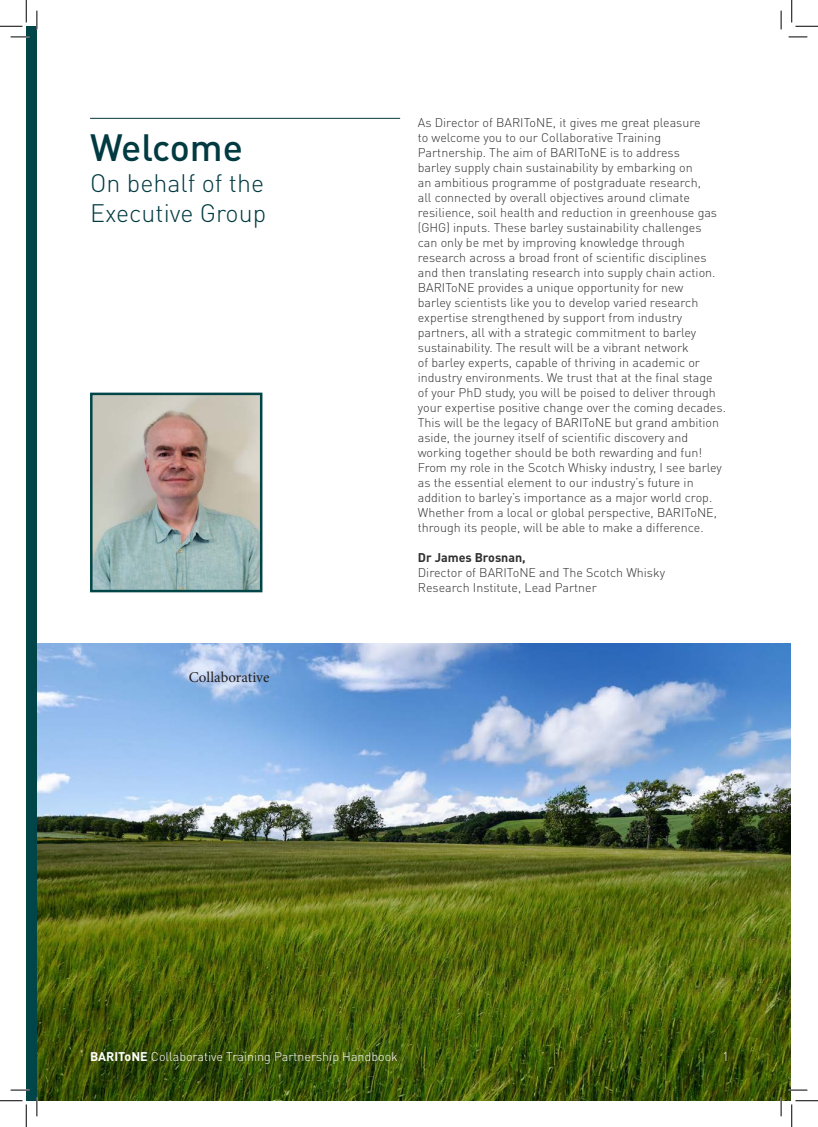
<style>
.page{position:relative;width:818px;height:1127px;background:#fff}
.page>*{position:absolute;margin:0;border:0;box-sizing:border-box;transform-origin:0 0}
.Heading{font:500 37.5px "DIN Pro";letter-spacing:-.01em;color:#013a41}
.Introtext{font:300 25px/30px "DIN Pro";color:#013a41}
.t1{font:15px "Minion Pro";letter-spacing:-.005em;color:#231f20}
.BodyCopy{font:300 12.5px/15px "DIN Pro";color:#312f30}
.BodyCopy-2{font:300 12.5px "DIN Pro";color:#fff}
.BodyCopy-3{font:700 12.5px "DIN Pro";color:#312f30}
.s1{font-weight:700}
</style>
<div class="page">
<img style="left:37px;top:643px;width:753px;height:457px">
<img style="left:93px;top:395px;width:166px;height:194px">
<div style="left:90px;top:392px;width:172px;height:200px;border:2px solid #004648"></div>
<div style="left:26px;top:26px;width:11px;height:1074px;background:#004648"></div>
<hr style="left:90px;top:118px;width:310px;height:1px;background:#013a41">
<svg style="left:11px;top:36px;width:18px;height:2px"></svg>
<svg style="left:788px;top:36px;width:19px;height:2px"></svg>
<svg style="left:11px;top:1089px;width:18px;height:1px"></svg>
<svg style="left:788px;top:1088px;width:19px;height:2px"></svg>
<svg style="left:36px;top:11px;width:2px;height:18px"></svg>
<svg style="left:36px;top:1097px;width:2px;height:18px"></svg>
<svg style="left:780px;top:11px;width:2px;height:18px"></svg>
<svg style="left:780px;top:1097px;width:2px;height:18px"></svg>
<svg style="left:0;top:0;width:27px;height:27px"></svg>
<svg style="left:0;top:1100px;width:27px;height:26px"></svg>
<svg style="left:791px;top:0;width:27px;height:27px"></svg>
<svg style="left:791px;top:1100px;width:27px;height:26px"></svg>
<p class="Heading" style="left:90px;top:122px;width:154px">Welcome</p>
<p class="Introtext" style="left:90px;top:167px;width:177px">On behalf of the<br>Executive Group</p>
<p class="t1" style="left:189px;top:666px;width:82px">Collaborative</p>
<p class="BodyCopy" style="left:418px;top:114px;width:310px">As Director of BARIToNE, it gives me great pleasure<br>to welcome you to our Collaborative Training Partnership. The aim of BARIToNE is to address<br>barley supply chain sustainability by embarking on<br>an ambitious programme of postgraduate research,<br>all connected by overall objectives around climate resilience, soil health and reduction in greenhouse gas (GHG) inputs. These barley sustainability challenges<br>can only be met by improving knowledge through research across a broad front of scientific disciplines and then translating research into supply chain action.<br>BARIToNE provides a unique opportunity for new<br>barley scientists like you to develop varied research expertise strengthened by support from industry partners, all with a strategic commitment to barley sustainability. The result will be a vibrant network<br>of barley experts, capable of thriving in academic or industry environments. We trust that at the final stage of your PhD study, you will be poised to deliver through your expertise positive change over the coming decades.<br>This will be the legacy of BARIToNE but grand ambition aside, the journey itself of scientific discovery and working together should be both rewarding and fun!<br>From my role in the Scotch Whisky industry, I see barley as the essential element to our industry’s future in addition to barley’s importance as a major world crop.<br>Whether from a local or global perspective, BARIToNE, through its people, will be able to make a difference.</p>
<p class="BodyCopy-3" style="left:418px;top:549px;width:109px">Dr James Brosnan,</p>
<p class="BodyCopy" style="left:418px;top:564px;width:249px">Director of BARIToNE and The Scotch Whisky<br>Research Institute, Lead Partner</p>
<p class="BodyCopy-2" style="left:90px;top:1047px;width:309px"><span class="s1">BARIToNE</span> Collaborative Training Partnership Handbook</p>
<p class="BodyCopy-2" style="left:722px;top:1047px;width:8px">1</p>
</div>
